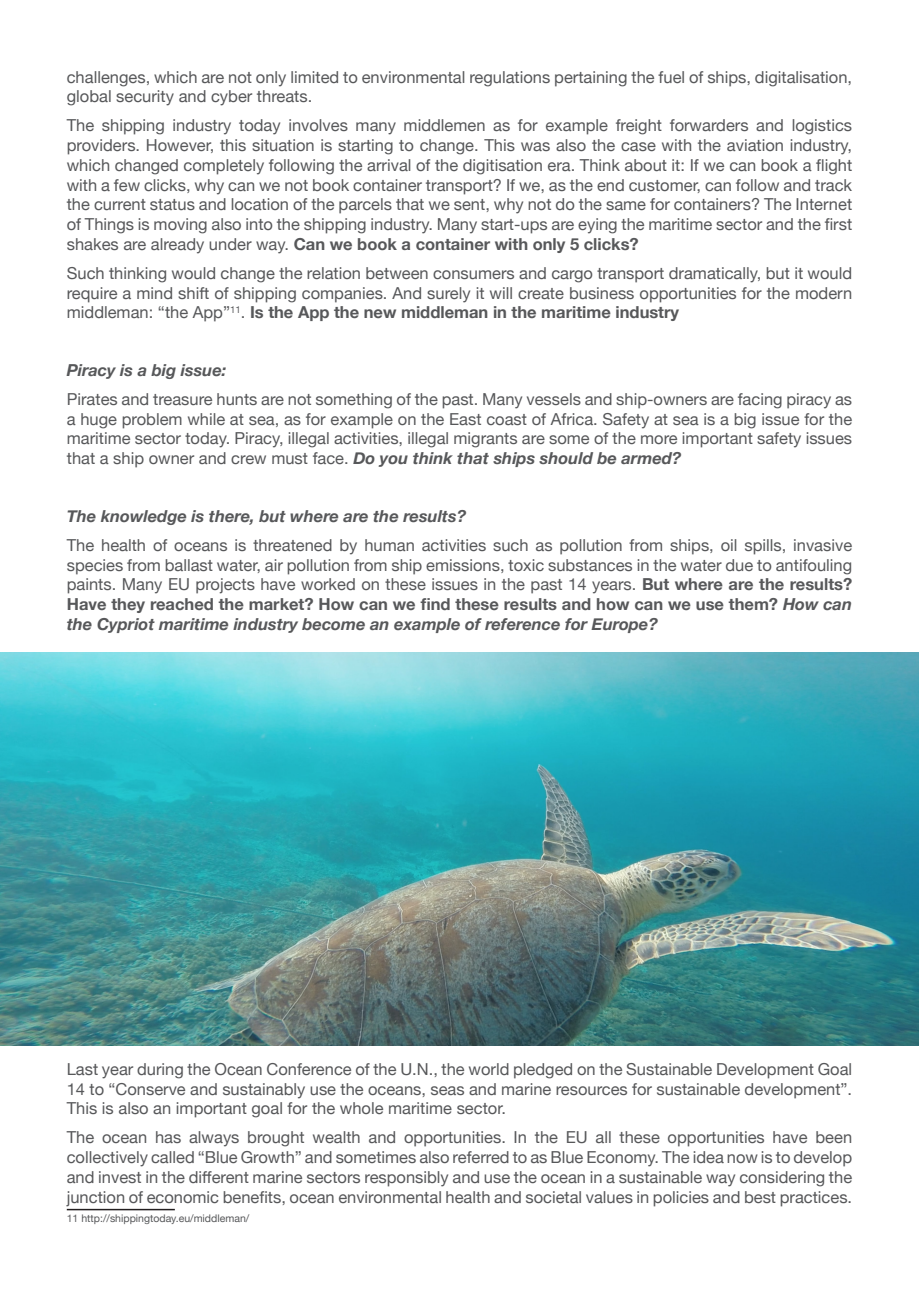
<style>
.page{position:relative;width:919px;height:1289px;background:#fff}
.page>*{position:absolute;margin:0;border:0;box-sizing:border-box;transform-origin:0 0}
.t1{font:16.5px/19.8px "Helvetica Neue";color:#57585a;text-align:justify}
.t2{font:italic 700 16.5px "Helvetica Neue";color:#57585a}
.t3{font:10.5px "Helvetica Neue";color:#57585a}
.s1{font-weight:700}
.s2{font-weight:700;font-style:italic}
</style>
<div class="page">
<hr style="left:67px;top:1208px;width:108px;height:2px;background:#231f20">
<img style="left:0;top:652px;width:918px;height:393px">
<p class="t1" style="left:67px;top:68px;width:786px">challenges, which are not only limited to environmental regulations pertaining the fuel of ships, digitalisation, global security and cyber threats.</p>
<p class="t1" style="left:67px;top:116px;width:786px">The shipping industry today involves many middlemen as for example freight forwarders and logistics providers. However, this situation is starting to change. This was also the case with the aviation industry, which changed completely following the arrival of the digitisation era. Think about it: If we can book a flight with a few clicks, why can we not book container transport? If we, as the end customer, can follow and track the current status and location of the parcels that we sent, why not do the same for containers? The Internet of Things is moving also into the shipping industry. Many start-ups are eying the maritime sector and the first shakes are already under way. <span class="s1">Can we book a container with only 5 clicks?</span></p>
<p class="t1" style="left:67px;top:264px;width:786px">Such thinking would change the relation between consumers and cargo transport dramatically, but it would require a mind shift of shipping companies. And surely it will create business opportunities for the modern middleman: “the App”<sup>11</sup>. <span class="s1">Is the App the new middleman in the maritime industry</span></p>
<p class="t2" style="left:67px;top:357px;width:161px">Piracy is a big issue:</p>
<p class="t1" style="left:67px;top:390px;width:786px">Pirates and treasure hunts are not something of the past. Many vessels and ship-owners are facing piracy as a huge problem while at sea, as for example on the East coast of Africa. Safety at sea is a big issue for the maritime sector today. Piracy, illegal activities, illegal migrants are some of the more important safety issues that a ship owner and crew must face. <span class="s2">Do you think that ships should be armed?</span></p>
<p class="t2" style="left:67px;top:503px;width:401px">The knowledge is there, but where are the results?</p>
<p class="t1" style="left:67px;top:536px;width:786px">The health of oceans is threatened by human activities such as pollution from ships, oil spills, invasive species from ballast water, air pollution from ship emissions, toxic substances in the water due to antifouling paints. Many EU projects have worked on these issues in the past 14 years. <span class="s1">But where are the results?<br>Have they reached the market? How can we find these results and how can we use them?</span> <span class="s2">How can the Cypriot maritime industry become an example of reference for Europe?</span></p>
<p class="t1" style="left:67px;top:1059px;width:786px">Last year during the Ocean Conference of the U.N., the world pledged on the Sustainable Development Goal 14 to “Conserve and sustainably use the oceans, seas and marine resources for sustainable development”.<br>This is also an important goal for the whole maritime sector.</p>
<p class="t1" style="left:67px;top:1128px;width:786px">The ocean has always brought wealth and opportunities. In the EU all these opportunities have been collectively called “Blue Growth” and sometimes also referred to as Blue Economy. The idea now is to develop and invest in the different marine sectors responsibly and use the ocean in a sustainable way considering the junction of economic benefits, ocean environmental health and societal values in policies and best practices.</p>
<p class="t3" style="left:67px;top:1210px;width:184px">11 http://shippingtoday.eu/middleman/</p>
</div>
